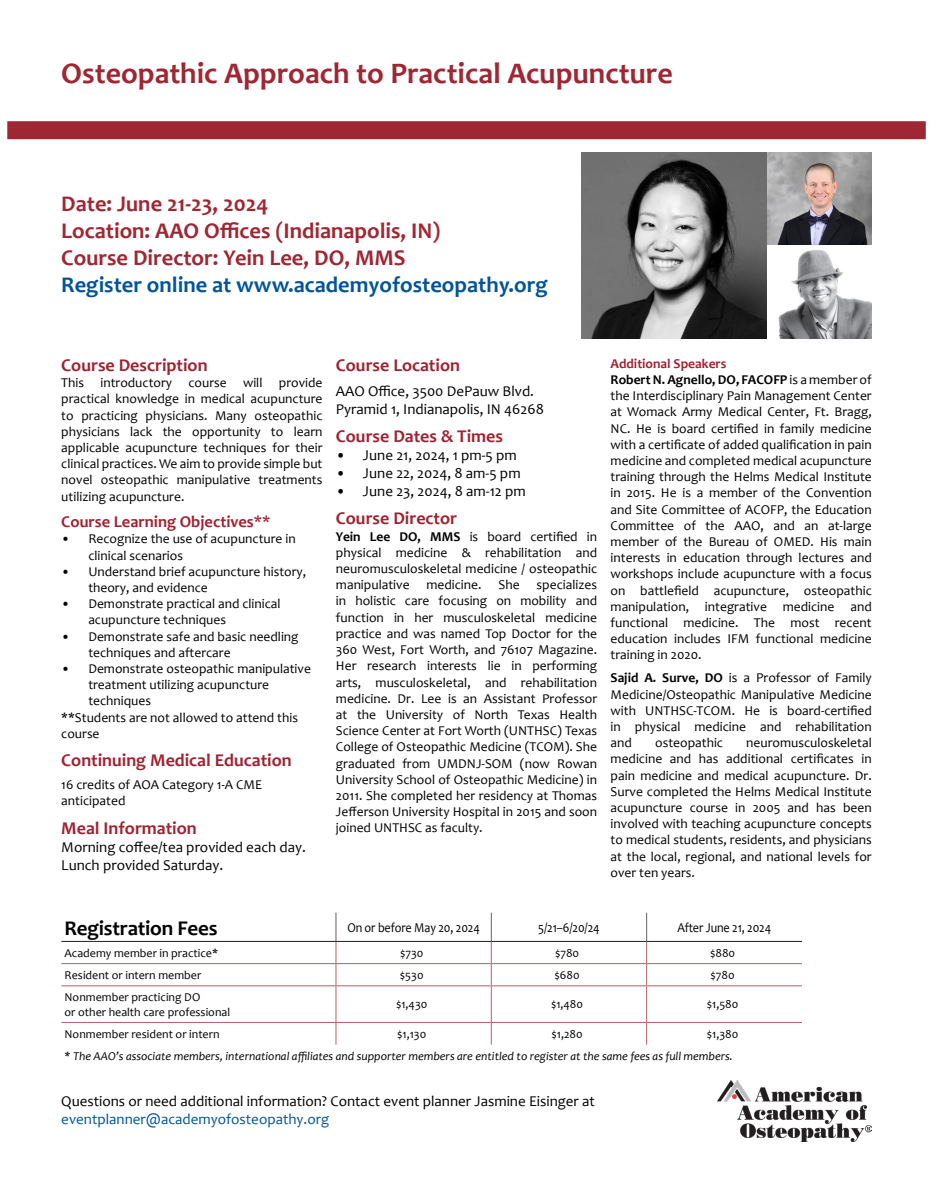
<style>
.page{position:relative;width:932px;height:1202px;background:#fff}
.page>*{position:absolute;margin:0;border:0;box-sizing:border-box;transform-origin:0 0}
.t1{font:700 30px "Candara";color:#9f2733}
.t2{font:700 22.5px "Candara";color:#9f2733}
.t3{font:700 22.5px "Candara";color:#01549a}
.t4{font:700 21px "Candara";letter-spacing:-.01em;color:#000}
.Flier_section_header{font:700 18px "Candara";color:#9f2331}
.Flier_body_text{font:700 18px "Candara";color:#9f2331}
.Flier_section_header-2{font:700 16.5px "Candara";color:#9f2331}
.Flier_body_text-2{font:15px/18px "Candara";color:#000}
.Flier_body_text-3{font:13.5px/16.2px "Candara";color:#000}
.Flier_body_text-4{font:13.5px "Candara";color:#000;scale:.9 1}
.Flier_section_header-3{font:700 13.5px "Candara";color:#9f2331}
.t5{font:12px/14.4px "Candara";color:#000}
.t6{font:italic 12px "Candara";color:#000}
.s1{font-weight:700}
.s2{color:#01549a}
</style>
<div class="page">
<hr style="left:61px;top:941px;width:275px;height:1px;background:#231f20">
<hr style="left:336px;top:941px;width:155px;height:1px;background:#231f20">
<hr style="left:491px;top:941px;width:155px;height:1px;background:#231f20">
<hr style="left:646px;top:941px;width:156px;height:1px;background:#231f20">
<hr style="left:61px;top:963px;width:275px;height:1px;background:#b75d66">
<hr style="left:336px;top:963px;width:155px;height:1px;background:#b75d66">
<svg style="left:335px;top:912px;width:1px;height:73px"></svg>
<hr style="left:491px;top:963px;width:155px;height:1px;background:#b75d66">
<svg style="left:491px;top:912px;width:1px;height:73px"></svg>
<hr style="left:646px;top:963px;width:156px;height:1px;background:#b75d66">
<svg style="left:646px;top:912px;width:1px;height:73px"></svg>
<hr style="left:61px;top:985px;width:275px;height:1px;background:#b75d66">
<hr style="left:336px;top:985px;width:155px;height:1px;background:#b75d66">
<hr style="left:335px;top:986px;width:1px;height:36px;background:#b75d66">
<hr style="left:491px;top:985px;width:155px;height:1px;background:#b75d66">
<hr style="left:491px;top:986px;width:1px;height:36px;background:#b75d66">
<hr style="left:646px;top:985px;width:156px;height:1px;background:#b75d66">
<hr style="left:646px;top:986px;width:1px;height:36px;background:#b75d66">
<hr style="left:61px;top:1022px;width:275px;height:1px;background:#b75d66">
<hr style="left:336px;top:1022px;width:155px;height:1px;background:#b75d66">
<svg style="left:335px;top:1023px;width:1px;height:21px"></svg>
<hr style="left:491px;top:1022px;width:155px;height:1px;background:#b75d66">
<svg style="left:491px;top:1022px;width:1px;height:22px"></svg>
<hr style="left:646px;top:1022px;width:156px;height:1px;background:#b75d66">
<svg style="left:646px;top:1022px;width:1px;height:22px"></svg>
<div style="left:7px;top:121px;width:918px;height:18px;background:#9f2733"></div>
<img style="left:717px;top:1080px;width:154px;height:61px">
<img style="left:581px;top:153px;width:290px;height:186px">
<p class="t1" style="left:61px;top:54px;width:613px">Osteopathic Approach to Practical Acupuncture</p>
<p class="t2" style="left:61px;top:190px;width:209px">Date: June 21-23, 2024</p>
<p class="t2" style="left:61px;top:217px;width:380px">Location: AAO Offices (Indianapolis, IN)</p>
<p class="t2" style="left:61px;top:244px;width:346px">Course Director: Yein Lee, DO, MMS</p>
<p class="t3" style="left:61px;top:271px;width:488px">Register online at www.academyofosteopathy.org</p>
<p class="Flier_section_header" style="left:61px;top:354px;width:148px">Course Description</p>
<p class="Flier_body_text-3" style="left:61px;top:374px;width:263px;text-align:justify">This introductory course will provide practical knowledge in medical acupuncture to practicing physicians. Many osteopathic physicians lack the opportunity to learn applicable acupuncture techniques for their clinical practices. We aim to provide simple but novel osteopathic manipulative treatments utilizing acupuncture.</p>
<p class="Flier_section_header-2" style="left:61px;top:511px;width:211px">Course Learning Objectives**</p>
<p class="Flier_body_text-3" style="left:88px;top:531px;width:209px;text-indent:-27px">• Recognize the use of acupuncture in clinical scenarios</p>
<p class="Flier_body_text-3" style="left:88px;top:563px;width:219px;text-indent:-27px">• Understand brief acupuncture history, theory, and evidence</p>
<p class="Flier_body_text-3" style="left:88px;top:595px;width:194px;text-indent:-27px">• Demonstrate practical and clinical acupuncture techniques</p>
<p class="Flier_body_text-3" style="left:88px;top:628px;width:212px;text-indent:-27px">• Demonstrate safe and basic needling techniques and aftercare</p>
<p class="Flier_body_text-3" style="left:88px;top:660px;width:224px;text-indent:-27px">• Demonstrate osteopathic manipulative treatment utilizing acupuncture techniques</p>
<p class="Flier_body_text-3" style="left:61px;top:709px;width:238px">**Students are not allowed to attend this course</p>
<p class="Flier_body_text" style="left:61px;top:749px;width:232px">Continuing Medical Education</p>
<p class="Flier_body_text-3" style="left:61px;top:776px;width:202px">16 credits of AOA Category 1-A CME anticipated</p>
<p class="Flier_section_header" style="left:61px;top:816px;width:137px">Meal Information</p>
<p class="Flier_body_text-2" style="left:61px;top:837px;width:246px">Morning coffee/tea provided each day.<br>Lunch provided Saturday.</p>
<p class="Flier_body_text" style="left:336px;top:354px;width:125px">Course Location</p>
<p class="Flier_body_text-2" style="left:336px;top:382px;width:209px">AAO Office, 3500 DePauw Blvd.<br>Pyramid 1, Indianapolis, IN 46268</p>
<p class="Flier_section_header" style="left:336px;top:425px;width:168px">Course Dates &amp; Times</p>
<p class="Flier_body_text-2" style="left:336px;top:446px;width:182px">• June 21, 2024, 1 pm-5 pm</p>
<p class="Flier_body_text-2" style="left:336px;top:464px;width:186px">• June 22, 2024, 8 am-5 pm</p>
<p class="Flier_body_text-2" style="left:336px;top:482px;width:191px">• June 23, 2024, 8 am-12 pm</p>
<p class="Flier_section_header" style="left:336px;top:507px;width:123px">Course Director</p>
<p class="Flier_body_text-3" style="left:336px;top:528px;width:263px;text-align:justify"><span class="s1">Yein Lee DO, MMS</span> is board certified in physical medicine &amp; rehabilitation and neuromusculoskeletal medicine / osteopathic manipulative</p>
<p class="Flier_body_text-3" style="left:336px;top:576px;width:263px;text-align:justify;text-indent:200px">specializes in holistic care focusing on mobility and function in her musculoskeletal medicine practice and was named Top Doctor for the 360 West, Fort Worth, and 76107 Magazine.<br>Her research interests lie in performing arts, musculoskeletal, and rehabilitation medicine. Dr. Lee is an Assistant Professor at the University of North Texas Health Science Center at Fort Worth (UNTHSC) Texas College of Osteopathic Medicine (TCOM). She graduated from UMDNJ-SOM (now Rowan University School of Osteopathic Medicine) in 2011. She completed her residency at Thomas Jefferson University Hospital in 2015 and soon joined UNTHSC as faculty.</p>
<p class="Flier_body_text-3" style="left:426px;top:576px;width:57px">medicine.</p>
<p class="Flier_body_text-3" style="left:498px;top:576px;width:23px">She</p>
<p class="Flier_section_header-3" style="left:610px;top:355px;width:117px">Additional Speakers</p>
<p class="Flier_body_text-3" style="left:610px;top:371px;width:263px;text-align:justify"><span class="s1">Robert N. Agnello, DO, FACOFP</span> is a member of the Interdisciplinary Pain Management Center at Womack Army Medical Center, Ft. Bragg, NC. He is board certified in family medicine with a certificate of added qualification in pain medicine and completed medical acupuncture training through the Helms Medical Institute in 2015. He is a member of the Convention and Site Committee of ACOFP, the Education Committee of the AAO, and an at-large member of the Bureau of OMED. His main interests in education through lectures and workshops include acupuncture with a focus on battlefield acupuncture, osteopathic manipulation, integrative medicine and functional medicine. The most recent education includes IFM functional medicine training in 2020.</p>
<p class="Flier_body_text-3" style="left:610px;top:669px;width:263px;text-align:justify"><span class="s1">Sajid A. Surve, DO</span> is a Professor of Family Medicine/Osteopathic Manipulative Medicine with UNTHSC-TCOM. He is board-certified in physical medicine and rehabilitation and</p>
<p class="Flier_body_text-3" style="left:610px;top:734px;width:263px;text-align:justify;text-indent:136px">neuromusculoskeletal medicine and has additional certificates in pain medicine and medical acupuncture. Dr.<br>Surve completed the Helms Medical Institute acupuncture course in 2005 and has been involved with teaching acupuncture concepts to medical students, residents, and physicians at the local, regional, and national levels for over ten years.</p>
<p class="Flier_body_text-3" style="left:655px;top:734px;width:69px">osteopathic</p>
<p class="t4" style="left:65px;top:914px;width:154px">Registration Fees</p>
<p class="Flier_body_text-4" style="left:347px;top:919px;width:149px">On or before May 20, 2024</p>
<p class="Flier_body_text-4" style="left:538px;top:919px;width:70px">5/21–6/20/24</p>
<p class="Flier_body_text-4" style="left:677px;top:919px;width:106px">After June 21, 2024</p>
<p class="t5" style="left:65px;top:945px;width:155px">Academy member in practice*</p>
<p class="t5" style="left:400px;top:945px;width:25px">$730</p>
<p class="t5" style="left:555px;top:945px;width:26px">$780</p>
<p class="t5" style="left:710px;top:945px;width:27px">$880</p>
<p class="t5" style="left:65px;top:967px;width:138px">Resident or intern member</p>
<p class="t5" style="left:400px;top:967px;width:25px">$530</p>
<p class="t5" style="left:554px;top:967px;width:27px">$680</p>
<p class="t5" style="left:710px;top:967px;width:26px">$780</p>
<p class="t5" style="left:65px;top:990px;width:167px">Nonmember practicing DO<br>or other health care professional</p>
<p class="t5" style="left:396px;top:997px;width:33px">$1,430</p>
<p class="t5" style="left:551px;top:997px;width:34px">$1,480</p>
<p class="t5" style="left:706px;top:997px;width:33px">$1,580</p>
<p class="t5" style="left:65px;top:1026px;width:156px">Nonmember resident or intern</p>
<p class="t5" style="left:397px;top:1026px;width:31px">$1,130</p>
<p class="t5" style="left:551px;top:1026px;width:33px">$1,280</p>
<p class="t5" style="left:706px;top:1026px;width:33px">$1,380</p>
<p class="t6" style="left:65px;top:1048px;width:669px">* The AAO’s associate members, international affiliates and supporter members are entitled to register at the same fees as full members.</p>
<p class="Flier_body_text-2" style="left:61px;top:1091px;width:535px">Questions or need additional information? Contact event planner Jasmine Eisinger at <span class="s2">eventplanner@academyofosteopathy.org</span></p>
</div>
